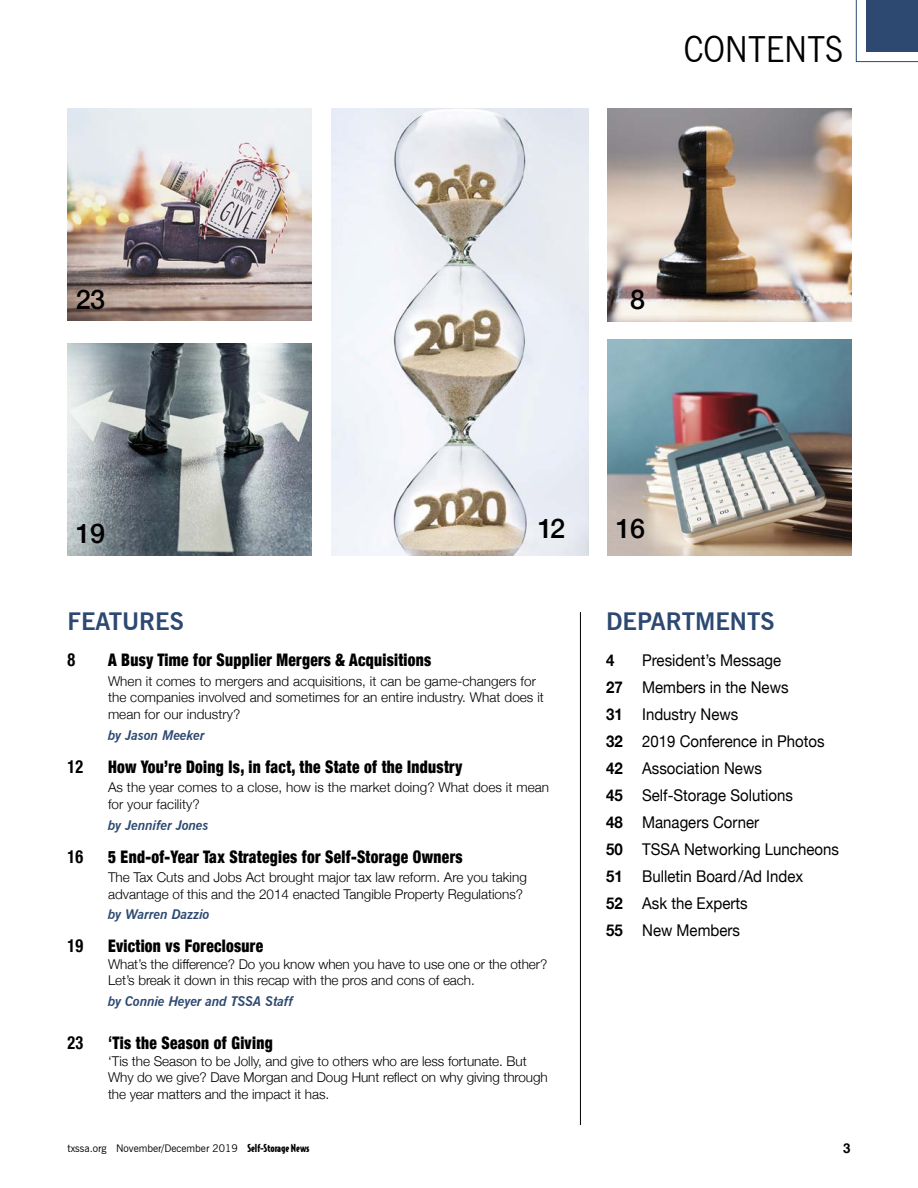
<style>
.page{position:relative;width:918px;height:1188px;background:#fff}
.page>*{position:absolute;margin:0;border:0;box-sizing:border-box;transform-origin:0 0}
.t1{font:36px "News Gothic BT";color:#000;scale:.9 1}
.t2{font:500 27px "Helvetica Neue";letter-spacing:-.025em;color:#000}
.t3{font:700 24px "News Gothic BT";color:#2d4971}
.t4{font:700 condensed 18.15px "Helvetica Neue";letter-spacing:.02em;color:#000;scale:.89 1}
.t5{font:900 condensed 17.4px "Helvetica Neue";letter-spacing:.02em;color:#000;scale:.89 1}
.t6{font:16.2px/27px "Helvetica Neue";color:#000;scale:.93 1}
.t7{font:700 16.2px "Helvetica Neue";color:#000;scale:.93 1}
.t8{font:300 13.5px/16.5px "Helvetica Neue";color:#000}
.t9{font:italic 700 13.5px "News Gothic BT";color:#2d4971}
.t10{font:700 13.5px "Helvetica";color:#000}
.t11{font:10.5px "News Gothic BT";color:#000}
.s1{font-weight:700;font-size:18.15px}
.s2{font-weight:700}
.s3{font-family:"Bodega Sans";font-weight:900}
</style>
<div class="page">
<svg style="left:856px;top:0;width:62px;height:62px"></svg>
<div style="left:866px;top:0;width:52px;height:52px;background:#2d4971"></div>
<img style="left:608px;top:339px;width:243px;height:217px">
<img style="left:608px;top:109px;width:243px;height:212px">
<img style="left:68px;top:109px;width:243px;height:211px">
<img style="left:68px;top:343px;width:243px;height:213px">
<hr style="left:580px;top:612px;width:1px;height:513px;background:#000">
<img style="left:332px;top:109px;width:256px;height:447px">
<h1 class="t1" style="left:684px;top:27px;width:179px">CONTENTS</h1>
<h2 class="t2" style="left:76px;top:282px;width:31px">23</h2>
<h2 class="t2" style="left:630px;top:282px;width:17px">8</h2>
<h2 class="t2" style="left:76px;top:517px;width:31px">19</h2>
<h2 class="t2" style="left:538px;top:512px;width:29px">12</h2>
<h2 class="t2" style="left:616px;top:512px;width:31px">16</h2>
<h3 class="t3" style="left:67px;top:607px;width:118px">FEATURES</h3>
<h3 class="t3" style="left:606px;top:607px;width:170px">DEPARTMENTS</h3>
<p class="t7" style="left:606px;top:650px;width:10px">4</p>
<h3 class="t4" style="left:68px;top:649px;width:10px">8</h3>
<p class="t5" style="left:108px;top:649px;width:365px">A Busy Time for Supplier Mergers &amp; Acquisitions</p>
<p class="t8" style="left:108px;top:673px;width:437px">When it comes to mergers and acquisitions, it can be game-changers for the companies involved and sometimes for an entire industry. What does it mean for our industry?</p>
<p class="t9" style="left:108px;top:727px;width:98px">by Jason Meeker</p>
<h3 class="t4" style="left:68px;top:755px;width:19px">12</h3>
<p class="t5" style="left:108px;top:756px;width:400px">How You’re Doing Is, in fact, the State of the Industry</p>
<p class="t8" style="left:108px;top:779px;width:443px">As the year comes to a close, how is the market doing? What does it mean for your facility?</p>
<p class="t9" style="left:108px;top:817px;width:102px">by Jennifer Jones</p>
<h3 class="t4" style="left:68px;top:845px;width:19px">16</h3>
<p class="t5" style="left:108px;top:846px;width:400px">5 End-of-Year Tax Strategies for Self-Storage Owners</p>
<p class="t8" style="left:108px;top:869px;width:420px">The Tax Cuts and Jobs Act brought major tax law reform. Are you taking advantage of this and the 2014 enacted Tangible Property Regulations?</p>
<p class="t9" style="left:108px;top:906px;width:103px">by Warren Dazzio</p>
<h3 class="t4" style="left:68px;top:935px;width:19px">19</h3>
<p class="t5" style="left:108px;top:936px;width:176px">Eviction vs Foreclosure</p>
<p class="t8" style="left:108px;top:956px;width:441px">What’s the difference? Do you know when you have to use one or the other?<br>Let’s break it down in this recap with the pros and cons of each.</p>
<p class="t9" style="left:108px;top:993px;width:187px">by Connie Heyer and TSSA Staff</p>
<h3 class="t4" style="left:68px;top:1032px;width:19px">23</h3>
<p class="t5" style="left:108px;top:1033px;width:187px"><span class="s1">‘</span>Tis the Season of Giving</p>
<p class="t8" style="left:108px;top:1053px;width:441px">‘Tis the Season to be Jolly, and give to others who are less fortunate. But<br>Why do we give? Dave Morgan and Doug Hunt reflect on why giving through the year matters and the impact it has.</p>
<p class="t6" style="left:606px;top:647px;width:252px;text-indent:36px">President’s Message<br><span class="s2">27</span> Members in the News<br><span class="s2">31</span> Industry News<br><span class="s2">32</span> 2019 Conference in Photos<br><span class="s2">42</span> Association News<br><span class="s2">45</span> Self-Storage Solutions<br><span class="s2">48</span> Managers Corner<br><span class="s2">50</span> TSSA Networking Luncheons<br><span class="s2">51</span> Bulletin Board/Ad Index<br><span class="s2">52</span> Ask the Experts<br><span class="s2">55</span> New Members</p>
<p class="t11" style="left:68px;top:1142px;width:243px">txssa.org November/December 2019 <span class="s3">Self-Storage News</span></p>
<p class="t10" style="left:843px;top:1143px;width:9px">3</p>
</div>
